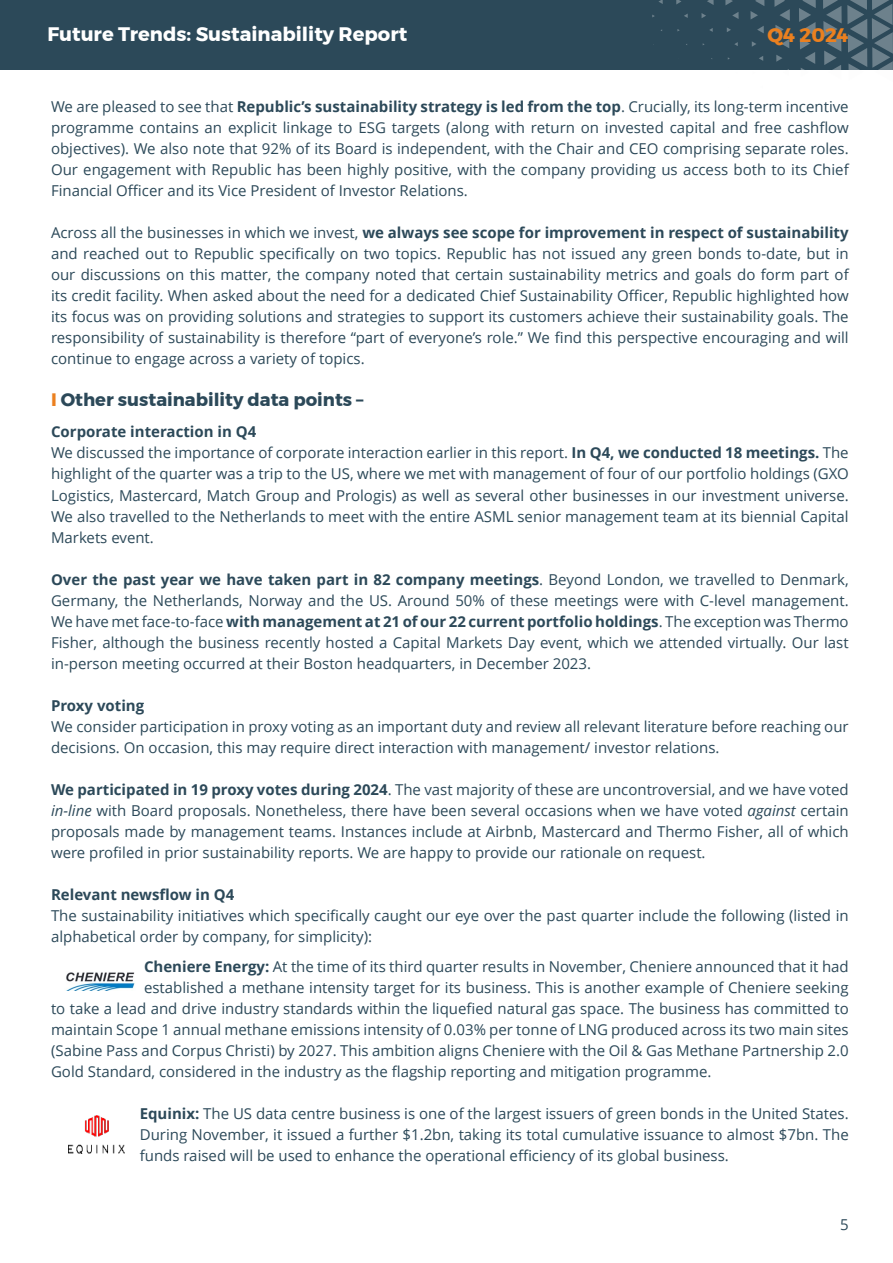
<style>
.page{position:relative;width:893px;height:1263px;background:#fff}
.page>*{position:absolute;margin:0;border:0;box-sizing:border-box;transform-origin:0 0}
.t1{font:700 19.5px "Montserrat";color:#fff}
.t2{font:700 19.5px "Montserrat";color:#eb801f}
.t3{font:700 18px "Montserrat";color:#2c4959}
.t4{font:15px/21px "Open Sans";color:#2c4959;text-align:justify}
.t5{font:700 15px "Open Sans";color:#2c4959}
.s1{font-weight:700}
.s2{color:#eb801f}
.s3{font-style:italic}
</style>
<div class="page">
<div style="left:0;top:0;width:893px;height:69px;background:#2c4959"></div>
<svg style="left:684px;top:14px;width:4px;height:4px"></svg>
<svg style="left:701px;top:13px;width:5px;height:5px"></svg>
<svg style="left:659px;top:0;width:4px;height:4px"></svg>
<svg style="left:676px;top:0;width:5px;height:5px"></svg>
<svg style="left:707px;top:0;width:7px;height:5px"></svg>
<svg style="left:727px;top:27px;width:4px;height:5px"></svg>
<svg style="left:725px;top:0;width:8px;height:5px"></svg>
<svg style="left:732px;top:12px;width:7px;height:7px"></svg>
<svg style="left:752px;top:41px;width:4px;height:6px"></svg>
<svg style="left:759px;top:56px;width:4px;height:5px"></svg>
<svg style="left:757px;top:26px;width:7px;height:7px"></svg>
<svg style="left:776px;top:55px;width:6px;height:7px"></svg>
<svg style="left:750px;top:0;width:14px;height:19px"></svg>
<svg style="left:774px;top:0;width:16px;height:48px"></svg>
<svg style="left:799px;top:0;width:17px;height:70px"></svg>
<svg style="left:823px;top:0;width:70px;height:70px"></svg>
<img style="left:66px;top:972px;width:69px;height:19px">
<img style="left:69px;top:1115px;width:55px;height:38px">
<h1 class="t1" style="left:47px;top:19px;width:361px">Future Trends: Sustainability Report</h1>
<h1 class="t2" style="left:768px;top:20px;width:83px">Q4 2024</h1>
<p class="t4" style="left:51px;top:96px;width:799px">We are pleased to see that <span class="s1">Republic’s sustainability strategy is led from the top</span>. Crucially, its long-term incentive programme contains an explicit linkage to ESG targets (along with return on invested capital and free cashflow objectives). We also note that 92% of its Board is independent, with the Chair and CEO comprising separate roles.<br>Our engagement with Republic has been highly positive, with the company providing us access both to its Chief Financial Officer and its Vice President of Investor Relations.</p>
<p class="t4" style="left:51px;top:222px;width:799px">Across all the businesses in which we invest, <span class="s1">we always see scope for improvement in respect of sustainability </span>and reached out to Republic specifically on two topics. Republic has not issued any green bonds to-date, but in our discussions on this matter, the company noted that certain sustainability metrics and goals do form part of its credit facility. When asked about the need for a dedicated Chief Sustainability Officer, Republic highlighted how its focus was on providing solutions and strategies to support its customers achieve their sustainability goals. The responsibility of sustainability is therefore “part of everyone’s role.” We find this perspective encouraging and will continue to engage across a variety of topics.</p>
<p class="t3" style="left:51px;top:385px;width:314px"><span class="s2">I</span> Other sustainability data points –</p>
<p class="t5" style="left:51px;top:421px;width:207px">Corporate interaction in Q4</p>
<p class="t4" style="left:51px;top:442px;width:799px">We discussed the importance of corporate interaction earlier in this report. <span class="s1">In Q4, we conducted 18 meetings.</span> The highlight of the quarter was a trip to the US, where we met with management of four of our portfolio holdings (GXO Logistics, Mastercard, Match Group and Prologis) as well as several other businesses in our investment universe.<br>We also travelled to the Netherlands to meet with the entire ASML senior management team at its biennial Capital Markets event.</p>
<p class="t4" style="left:51px;top:568px;width:799px"><span class="s1">Over the past year we have taken part in 82 company meetings</span>. Beyond London, we travelled to Denmark, Germany, the Netherlands, Norway and the US. Around 50% of these meetings were with C-level management.<br>We have met face-to-face <span class="s1">with management at 21 of our 22 current portfolio holdings</span>. The exception was Thermo Fisher, although the business recently hosted a Capital Markets Day event, which we attended virtually. Our last in-person meeting occurred at their Boston headquarters, in December 2023.</p>
<p class="t5" style="left:51px;top:694px;width:95px">Proxy voting</p>
<p class="t4" style="left:51px;top:715px;width:799px">We consider participation in proxy voting as an important duty and review all relevant literature before reaching our decisions. On occasion, this may require direct interaction with management/ investor relations.</p>
<p class="t4" style="left:51px;top:778px;width:799px"><span class="s1">We participated in 19 proxy votes during 2024</span>. The vast majority of these are uncontroversial, and we have voted <span class="s3">in-line</span> with Board proposals. Nonetheless, there have been several occasions when we have voted <span class="s3">against</span> certain proposals made by management teams. Instances include at Airbnb, Mastercard and Thermo Fisher, all of which were profiled in prior sustainability reports. We are happy to provide our rationale on request.</p>
<p class="t5" style="left:51px;top:883px;width:185px">Relevant newsflow in Q4</p>
<p class="t4" style="left:51px;top:904px;width:799px">The sustainability initiatives which specifically caught our eye over the past quarter include the following (listed in alphabetical order by company, for simplicity):</p>
<p class="t4" style="left:144px;top:955px;width:706px"><span class="s1">Cheniere Energy:</span> At the time of its third quarter results in November, Cheniere announced that it had</p>
<p class="t4" style="left:144px;top:976px;width:706px">established a methane intensity target for its business. This is another example of Cheniere seeking</p>
<p class="t4" style="left:51px;top:997px;width:799px">to take a lead and drive industry standards within the liquefied natural gas space. The business has committed to</p>
<p class="t4" style="left:51px;top:1018px;width:799px">maintain Scope 1 annual methane emissions intensity of 0.03% per tonne of LNG produced across its two main sites</p>
<p class="t4" style="left:51px;top:1039px;width:799px">(Sabine Pass and Corpus Christi) by 2027. This ambition aligns Cheniere with the Oil &amp; Gas Methane Partnership 2.0</p>
<p class="t4" style="left:51px;top:1060px;width:662px">Gold Standard, considered in the industry as the flagship reporting and mitigation programme.</p>
<p class="t4" style="left:140px;top:1102px;width:710px"><span class="s1">Equinix:</span> The US data centre business is one of the largest issuers of green bonds in the United States.<br>During November, it issued a further $1.2bn, taking its total cumulative issuance to almost $7bn. The funds raised will be used to enhance the operational efficiency of its global business.</p>
<p class="t4" style="left:840px;top:1213px;width:10px">5</p>
</div>
